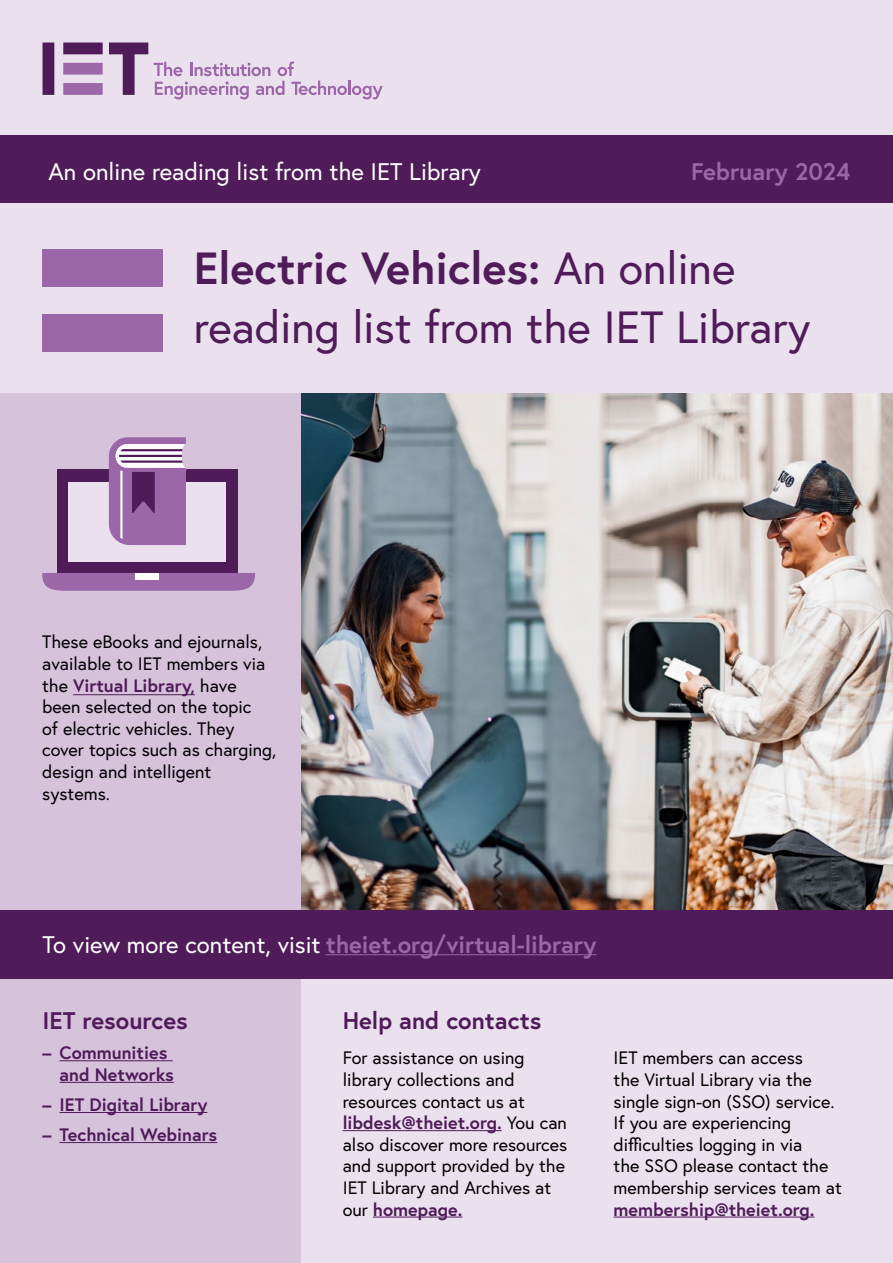
<style>
.page{position:relative;width:893px;height:1263px;background:#fff}
.page>*{position:absolute;margin:0;border:0;box-sizing:border-box;transform-origin:0 0}
.t1{font:45px/59.1px "Europa";color:#4f1b59}
.t2{font:700 24px "Europa";color:#9c67a8}
.t3{font:24px "Europa";color:#fff}
.t4{font:700 24px "Europa";color:#4f1b59}
.t5{font:18px/21.6px "Europa";color:#000}
.t6{font:700 18px/21.6px "Europa";color:#4f1b59}
.s1{font-weight:700}
.s2{font-weight:700;color:#4f1b59}
.s3{font-weight:400;color:#fff}
</style>
<div class="page">
<img style="left:300px;top:393px;width:593px;height:518px">
<div style="left:0;top:979px;width:893px;height:284px;background:#ebe1ee"></div>
<div style="left:0;top:393px;width:300px;height:870px;background:#d7c2dc"></div>
<div style="left:0;top:911px;width:893px;height:68px;background:#4f1b59"></div>
<hr style="left:60px;top:1060px;width:113px;height:1px;background:#4f1b59">
<hr style="left:60px;top:1082px;width:114px;height:1px;background:#4f1b59">
<hr style="left:60px;top:1112px;width:147px;height:1px;background:#4f1b59">
<hr style="left:60px;top:1142px;width:157px;height:1px;background:#4f1b59">
<hr style="left:326px;top:954px;width:271px;height:1px;background:#9c67a8">
<div style="left:57px;top:469px;width:181px;height:104px;background:#4f1b59"></div>
<div style="left:69px;top:482px;width:157px;height:80px;background:#ebe1ee"></div>
<svg style="left:42px;top:573px;width:213px;height:18px;background:#9f6caa"></svg>
<div style="left:136px;top:573px;width:23px;height:6px;background:#fff"></div>
<svg style="left:109px;top:437px;width:77px;height:108px;background:#a276ab"></svg>
<hr style="left:73px;top:694px;width:122px;height:1px;background:#4f1b59">
<div style="left:0;top:0;width:893px;height:135px;background:#ebe1ee"></div>
<div style="left:0;top:135px;width:893px;height:68px;background:#4f1b59"></div>
<div style="left:0;top:203px;width:893px;height:190px;background:#ebe1ee"></div>
<div style="left:43px;top:249px;width:120px;height:38px;background:#9c67a8"></div>
<div style="left:43px;top:314px;width:120px;height:38px;background:#9c67a8"></div>
<svg style="left:154px;top:62px;width:229px;height:37px"></svg>
<svg style="left:43px;top:43px;width:105px;height:52px"></svg>
<hr style="left:343px;top:1130px;width:159px;height:1px;background:#4f1b59">
<hr style="left:373px;top:1217px;width:89px;height:1px;background:#4f1b59">
<hr style="left:614px;top:1217px;width:200px;height:1px;background:#4f1b59">
<h2 class="t3" style="left:48px;top:156px;width:434px">An online reading list from the IET Library</h2>
<h2 class="t2" style="left:691px;top:155px;width:161px">February 2024</h2>
<h1 class="t1" style="left:194px;top:238px;width:618px"><span class="s1">Electric Vehicles:</span> An online reading list from the IET Library</h1>
<p class="t5" style="left:42px;top:631px;width:235px">These eBooks and ejournals, available to IET members via the <span class="s2">Virtual Library,</span> have been selected on the topic<br>of electric vehicles. They cover topics such as charging, design and intelligent systems.</p>
<h2 class="t2" style="left:43px;top:928px;width:556px"><span class="s3">To view more content, visit</span> theiet.org/virtual-library</h2>
<h2 class="t4" style="left:43px;top:1004px;width:147px">IET resources</h2>
<p class="t6" style="left:60px;top:1042px;width:116px;text-indent:-17px">– Communities and Networks</p>
<p class="t6" style="left:43px;top:1093px;width:166px">– IET Digital Library</p>
<p class="t6" style="left:43px;top:1123px;width:176px">– Technical Webinars</p>
<h2 class="t4" style="left:343px;top:1004px;width:200px">Help and contacts</h2>
<p class="t5" style="left:343px;top:1047px;width:226px">For assistance on using library collections and resources contact us at <span class="s2">libdesk@theiet.org.</span> You can also discover more resources and support provided by the<br>IET Library and Archives at our <span class="s2">homepage.</span></p>
<p class="t5" style="left:614px;top:1047px;width:230px">IET members can access<br>the Virtual Library via the single sign-on (SSO) service.<br>If you are experiencing difficulties logging in via<br>the SSO please contact the membership services team at</p>
<p class="t6" style="left:614px;top:1198px;width:202px">membership@theiet.org.</p>
</div>
